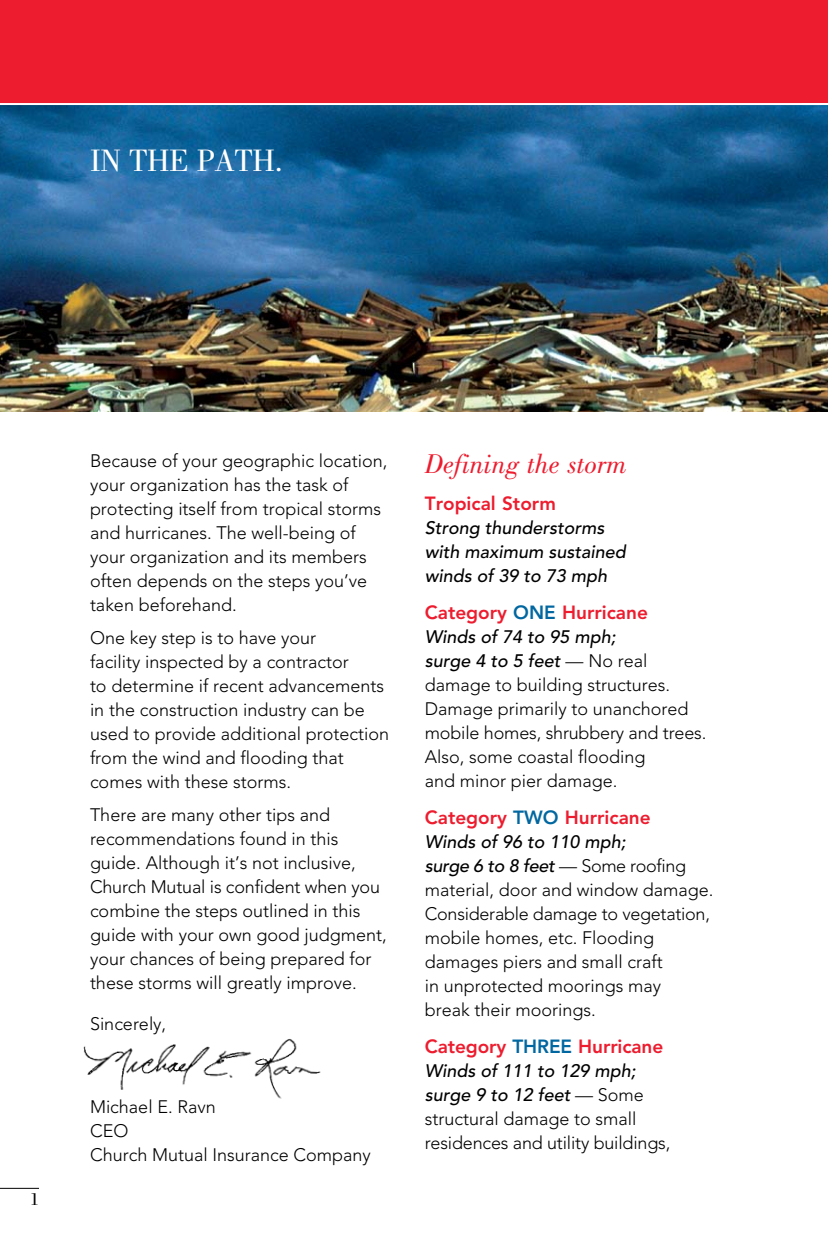
<style>
.page{position:relative;width:828px;height:1242px;background:#fff}
.page>*{position:absolute;margin:0;border:0;box-sizing:border-box;transform-origin:0 0}
.t1{font:32px "Bodoni Std";letter-spacing:-.015em;color:#fff}
.t2{font:italic 28px "Bodoni Std";color:#ed1c2e}
.t3{font:800 19px "Avenir LT Std";color:#ed1c2e}
.t4{font:300 18px/24px "Avenir LT Std";color:#000}
.t5{font:italic 500 18px/24px "Avenir LT Std";color:#000}
.t6{font:18px "Bodoni Std";color:#000}
.s1{color:#0067a0}
.s2{font-weight:500;font-style:italic}
</style>
<div class="page">
<hr style="left:0;top:1188px;width:39px;height:1px;background:#000">
<div style="left:0;top:0;width:828px;height:104px;background:#ed1c2e"></div>
<img style="left:0;top:105px;width:822px;height:307px">
<hr style="left:0;top:103px;width:828px;height:2px;background:#fff">
<img style="left:822px;top:105px;width:6px;height:307px">
<img style="left:83px;top:1039px;width:238px;height:60px">
<h1 class="t1" style="left:90px;top:143px;width:194px">IN THE PATH.</h1>
<p class="t6" style="left:30px;top:1189px;width:10px">1</p>
<p class="t4" style="left:90px;top:449px;width:299px">Because of your geographic location, your organization has the task of protecting itself from tropical storms and hurricanes. The well-being of your organization and its members often depends on the steps you’ve taken beforehand.</p>
<p class="t4" style="left:90px;top:626px;width:301px">One key step is to have your<br>facility inspected by a contractor<br>to determine if recent advancements in the construction industry can be used to provide additional protection from the wind and flooding that comes with these storms.</p>
<p class="t4" style="left:90px;top:802px;width:298px">There are many other tips and recommendations found in this guide. Although it’s not inclusive, Church Mutual is confident when you combine the steps outlined in this guide with your own good judgment, your chances of being prepared for these storms will greatly improve.</p>
<p class="t4" style="left:90px;top:1012px;width:78px">Sincerely,</p>
<p class="t4" style="left:90px;top:1095px;width:282px">Michael E. Ravn<br>CEO<br>Church Mutual Insurance Company</p>
<h2 class="t2" style="left:425px;top:449px;width:204px">Defining the storm</h2>
<p class="t3" style="left:425px;top:492px;width:133px">Tropical Storm</p>
<p class="t5" style="left:425px;top:517px;width:203px">Strong thunderstorms with maximum sustained winds of 39 to 73 mph</p>
<p class="t3" style="left:425px;top:601px;width:225px">Category <span class="s1">One</span> Hurricane</p>
<p class="t4" style="left:425px;top:625px;width:283px"><span class="s2">Winds of 74 to 95 mph;<br>surge 4 to 5 feet</span> — No real damage to building structures.<br>Damage primarily to unanchored mobile homes, shrubbery and trees.<br>Also, some coastal flooding<br>and minor pier damage.</p>
<p class="t3" style="left:425px;top:806px;width:227px">Category <span class="s1">Two</span> Hurricane</p>
<p class="t4" style="left:425px;top:830px;width:290px"><span class="s2">Winds of 96 to 110 mph;<br>surge 6 to 8 feet</span> — Some roofing material, door and window damage.<br>Considerable damage to vegetation, mobile homes, etc. Flooding damages piers and small craft<br>in unprotected moorings may<br>break their moorings.</p>
<p class="t3" style="left:425px;top:1035px;width:240px">Category <span class="s1">Th ree</span> Hurricane</p>
<p class="t4" style="left:425px;top:1059px;width:247px"><span class="s2">Winds of 111 to 129 mph; surge 9 to 12 feet</span> — Some structural damage to small residences and utility buildings,</p>
</div>
